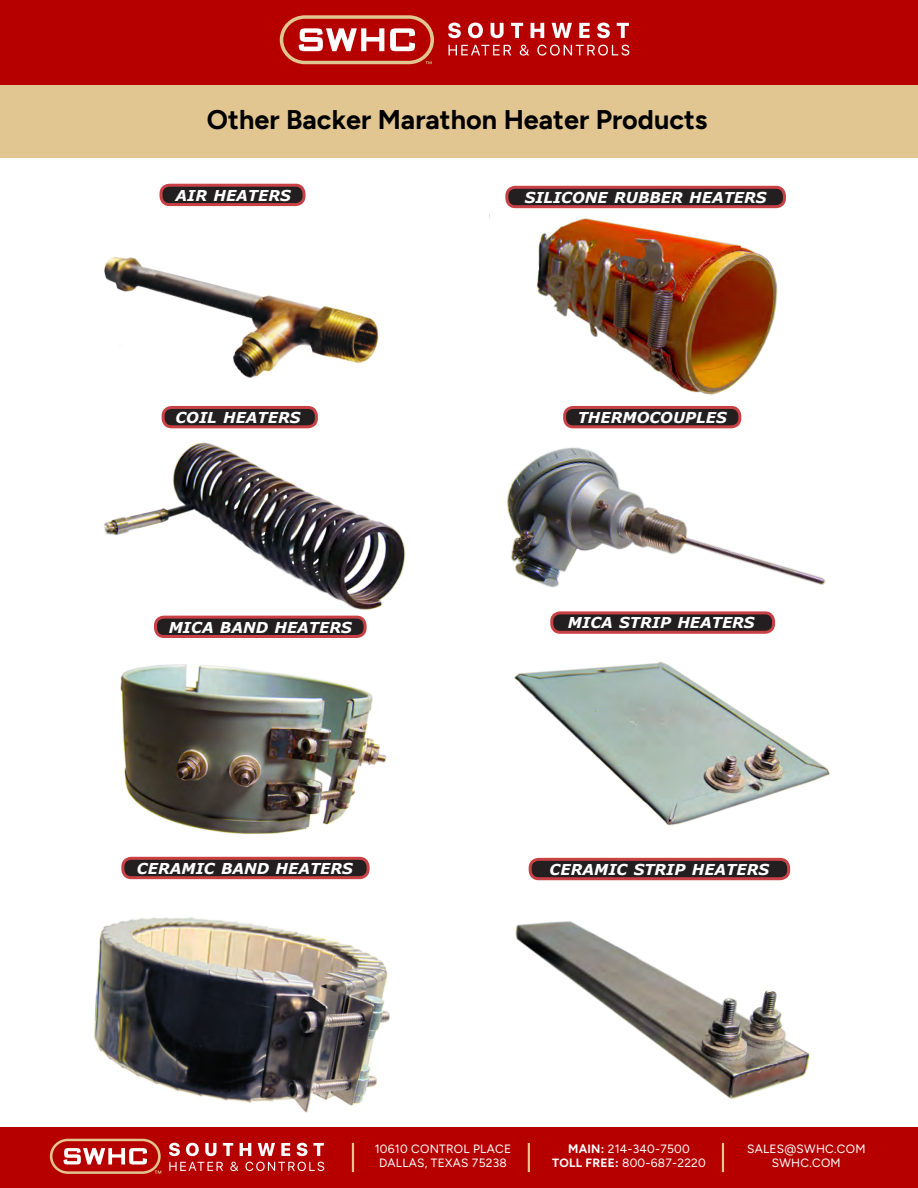
<style>
.page{position:relative;width:918px;height:1188px;background:#fff}
.page>*{position:absolute;margin:0;border:0;box-sizing:border-box;transform-origin:0 0}
.t1{font:700 27px "Figtree";color:#000}
.t2{font:italic 700 15px "Verdana";color:#fff}
.t3{font:12px/14.4px "Figtree";letter-spacing:.02em;color:#fff;text-align:center}
.s1{font-weight:700}
</style>
<div class="page">
<div style="left:0;top:1127px;width:918px;height:61px;background:#b60000"></div>
<svg style="left:169px;top:1143px;width:11px;height:13px"></svg>
<svg style="left:186px;top:1143px;width:13px;height:13px"></svg>
<svg style="left:205px;top:1143px;width:11px;height:13px"></svg>
<svg style="left:223px;top:1143px;width:10px;height:13px"></svg>
<svg style="left:240px;top:1143px;width:11px;height:13px"></svg>
<svg style="left:258px;top:1143px;width:17px;height:13px"></svg>
<svg style="left:281px;top:1143px;width:9px;height:13px"></svg>
<svg style="left:297px;top:1143px;width:27px;height:13px"></svg>
<svg style="left:169px;top:1162px;width:54px;height:9px"></svg>
<svg style="left:230px;top:1162px;width:9px;height:9px"></svg>
<svg style="left:245px;top:1162px;width:79px;height:9px"></svg>
<svg style="left:50px;top:1139px;width:111px;height:35px"></svg>
<hr style="left:352px;top:1143px;width:2px;height:29px;background:#e1c692">
<hr style="left:528px;top:1143px;width:2px;height:29px;background:#e1c692">
<hr style="left:722px;top:1143px;width:2px;height:29px;background:#e1c692">
<div style="left:503px;top:183px;width:285px;height:27px;background:#231f20;opacity:.5"></div>
<div style="left:152px;top:613px;width:217px;height:27px;background:#231f20;opacity:.5"></div>
<div style="left:548px;top:609px;width:229px;height:27px;background:#231f20;opacity:.5"></div>
<div style="left:119px;top:854px;width:253px;height:27px;background:#231f20;opacity:.5"></div>
<div style="left:529px;top:858px;width:261px;height:22px;border:3px solid #c94145;border-radius:9px"></div>
<div style="left:527px;top:852px;width:267px;height:27px;background:#231f20;opacity:.5"></div>
<div style="left:159px;top:404px;width:161px;height:27px;background:#231f20;opacity:.5"></div>
<div style="left:561px;top:404px;width:183px;height:27px;background:#231f20;opacity:.5"></div>
<img style="left:489px;top:215px;width:289px;height:180px">
<img style="left:507px;top:413px;width:319px;height:175px">
<img style="left:120px;top:664px;width:267px;height:171px">
<img style="left:514px;top:662px;width:316px;height:164px">
<img style="left:94px;top:917px;width:296px;height:196px">
<img style="left:515px;top:921px;width:295px;height:178px">
<img style="left:104px;top:442px;width:301px;height:173px">
<div style="left:0;top:83px;width:918px;height:75px;background:#e1c692"></div>
<div style="left:0;top:0;width:918px;height:84px;background:#b60000"></div>
<svg style="left:448px;top:23px;width:13px;height:15px"></svg>
<svg style="left:468px;top:23px;width:15px;height:15px"></svg>
<svg style="left:491px;top:23px;width:13px;height:15px"></svg>
<svg style="left:511px;top:23px;width:12px;height:15px"></svg>
<svg style="left:531px;top:23px;width:13px;height:15px"></svg>
<svg style="left:552px;top:23px;width:20px;height:15px"></svg>
<svg style="left:579px;top:23px;width:11px;height:15px"></svg>
<svg style="left:597px;top:23px;width:13px;height:15px"></svg>
<svg style="left:617px;top:23px;width:12px;height:15px"></svg>
<svg style="left:449px;top:45px;width:62px;height:10px"></svg>
<svg style="left:520px;top:45px;width:9px;height:11px"></svg>
<svg style="left:537px;top:45px;width:92px;height:11px"></svg>
<svg style="left:280px;top:15px;width:154px;height:49px"></svg>
<img style="left:104px;top:183px;width:275px;height:226px">
<h1 class="t1" style="left:207px;top:103px;width:502px">Other Backer Marathon Heater Products</h1>
<p class="t2" style="left:176px;top:185px;width:117px">AIR HEATERS</p>
<p class="t2" style="left:525px;top:187px;width:243px">SILICONE RUBBER HEATERS</p>
<p class="t2" style="left:175px;top:407px;width:126px">COIL HEATERS</p>
<p class="t2" style="left:578px;top:407px;width:150px">THERMOCOUPLES</p>
<p class="t2" style="left:169px;top:616px;width:185px">MICA BAND HEATERS</p>
<p class="t2" style="left:568px;top:612px;width:188px">MICA STRIP HEATERS</p>
<p class="t2" style="left:137px;top:858px;width:217px">CERAMIC BAND HEATERS</p>
<p class="t2" style="left:550px;top:859px;width:221px">CERAMIC STRIP HEATERS</p>
<p class="t3" style="left:375px;top:1141px;width:138px">10610 CONTROL PLACE<br>DALLAS, TEXAS 75238</p>
<p class="t3" style="left:552px;top:1141px;width:155px"><span class="s1">MAIN:</span> 214-340-7500<br><span class="s1">TOLL FREE:</span> 800-687-2220</p>
<p class="t3" style="left:747px;top:1141px;width:120px">SALES@SWHC.COM<br>SWHC.COM</p>
</div>
